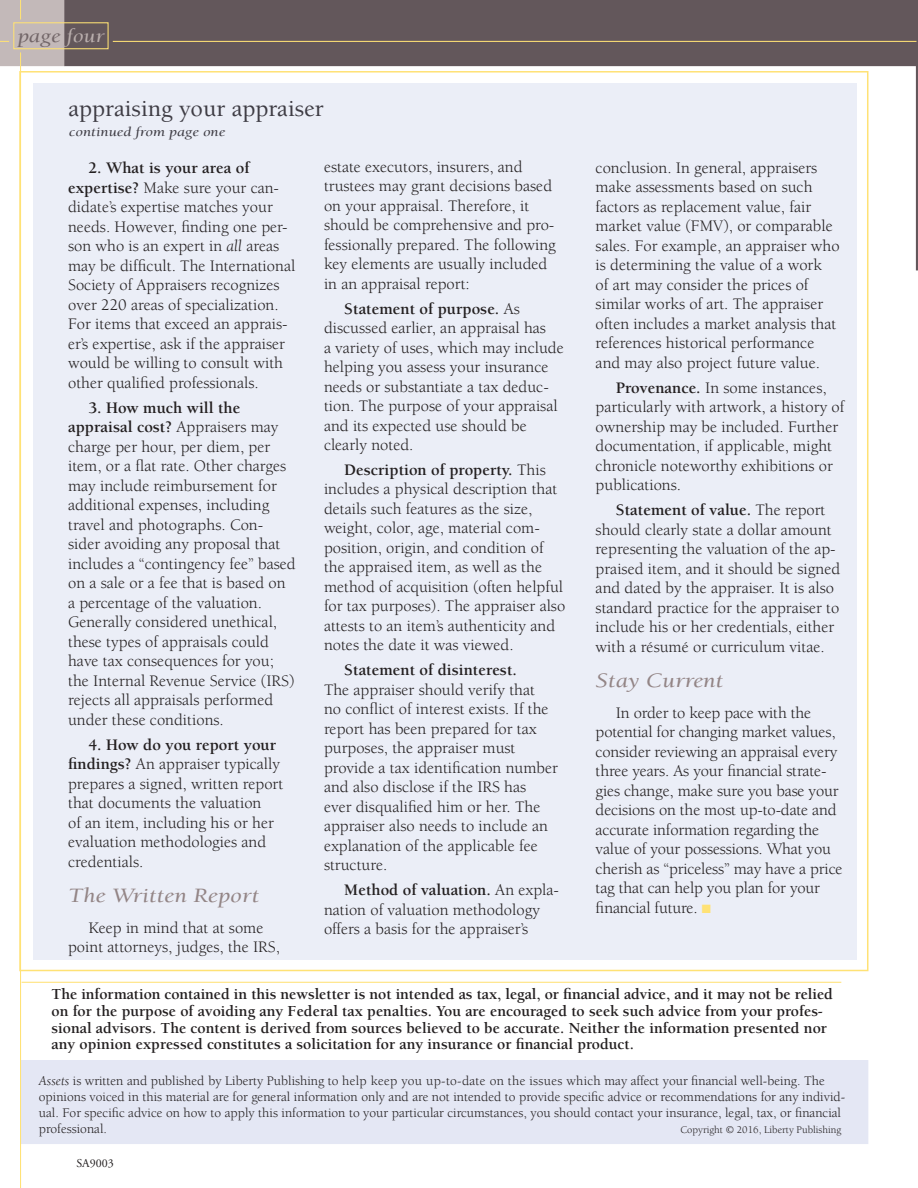
<style>
.page{position:relative;width:918px;height:1188px;background:#fff}
.page>*{position:absolute;margin:0;border:0;box-sizing:border-box;transform-origin:0 0}
.t1{font:500 24px "Berkeley";color:#3e3c44}
.t2{font:italic 21px "Berkeley";color:#938586;scale:1.2 1}
.t3{font:italic 19.5px "Berkeley";color:#726668;scale:1.2 1}
.t4{font:16.5px/19.5px "Berkeley";color:#231f20}
.t5{font:700 16.5px "Berkeley";color:#231f20}
.t6{font:700 15.75px/16.5px "Berkeley";color:#231f20}
.t7{font:13.5px/16.2px "Berkeley";color:#231f20}
.t8{font:italic 13.5px "Berkeley";color:#3e3c44;scale:1.21 1}
.t9{font:12px "Adobe Garamond";color:#231f20}
.t10{font:10.5px "Berkeley";color:#231f20}
.s1{color:#b9aead}
.s2{font-weight:700}
.s3{font-style:italic}
</style>
<div class="page">
<div style="left:21px;top:1060px;width:847px;height:84px;background:#e4e7f4"></div>
<svg style="left:916px;top:66px;width:2px;height:204px"></svg>
<div style="left:65px;top:0;width:853px;height:66px;background:#63575b"></div>
<hr style="left:113px;top:41px;width:803px;height:1px;background:#ffe275">
<div style="left:13px;top:22px;width:96px;height:27px;border:1px solid #ffe275"></div>
<svg style="left:0;top:0;width:65px;height:66px"></svg>
<hr style="left:20px;top:52px;width:1px;height:1136px;background:#ffe275">
<hr style="left:22px;top:982px;width:819px;height:1px;background:#ffe275">
<div style="left:33px;top:83px;width:823px;height:876px;background:#ebeef7"></div>
<p class="t3" style="left:18px;top:25px;width:74px">page <span class="s1">four</span></p>
<h1 class="t1" style="left:69px;top:96px;width:257px">appraising your appraiser</h1>
<p class="t8" style="left:69px;top:125px;width:131px">continued from page one</p>
<p class="t4" style="left:68px;top:159px;width:229px;text-indent:20px"><span class="s2">2. What is your area of expertise?</span> Make sure your can&shy;didate’s expertise matches your needs. However, finding one per&shy;son who is an expert in <span class="s3">all</span> areas may be difficult. The International<br>Society of Appraisers recognizes over 220 areas of specialization.<br>For items that exceed an apprais&shy;er’s expertise, ask if the appraiser would be willing to consult with other qualified professionals.</p>
<p class="t4" style="left:68px;top:398px;width:229px;text-indent:20px"><span class="s2">3. How much will the appraisal cost?</span> Appraisers may charge per hour, per diem, per item, or a flat rate. Other charges may include reimbursement for additional expenses, including travel and photographs. Con&shy;sider avoiding any proposal that includes a “contingency fee” based on a sale or a fee that is based on a percentage of the valuation.<br>Generally considered unethical, these types of appraisals could have tax consequences for you; the Internal Revenue Service (IRS) rejects all appraisals performed under these conditions.</p>
<p class="t4" style="left:68px;top:735px;width:217px;text-indent:20px"><span class="s2">4. How do you report your findings?</span> An appraiser typically prepares a signed, written report that documents the valuation<br>of an item, including his or her evaluation methodologies and credentials.</p>
<p class="t2" style="left:68px;top:885px;width:161px">The Written Report</p>
<p class="t4" style="left:68px;top:918px;width:213px;text-align:center">Keep in mind that at some point attorneys, judges, the IRS,</p>
<p class="t4" style="left:324px;top:157px;width:233px">estate executors, insurers, and trustees may grant decisions based on your appraisal. Therefore, it should be comprehensive and pro&shy;fessionally prepared. The following key elements are usually included in an appraisal report:</p>
<p class="t4" style="left:324px;top:299px;width:241px;text-indent:20px"><span class="s2">Statement of purpose.</span> As discussed earlier, an appraisal has<br>a variety of uses, which may include helping you assess your insurance needs or substantiate a tax deduc&shy;tion. The purpose of your appraisal and its expected use should be clearly noted.</p>
<p class="t4" style="left:324px;top:460px;width:243px;text-indent:20px"><span class="s2">Description of property.</span> This includes a physical description that details such features as the size, weight, color, age, material com&shy;position, origin, and condition of the appraised item, as well as the method of acquisition (often helpful for tax purposes). The appraiser also attests to an item’s authenticity and notes the date it was viewed.</p>
<p class="t5" style="left:344px;top:661px;width:174px">Statement of disinterest.</p>
<p class="t4" style="left:324px;top:680px;width:235px">The appraiser should verify that<br>no conflict of interest exists. If the report has been prepared for tax purposes, the appraiser must provide a tax identification number and also disclose if the IRS has<br>ever disqualified him or her. The appraiser also needs to include an explanation of the applicable fee structure.</p>
<p class="t4" style="left:324px;top:881px;width:237px;text-indent:20px"><span class="s2">Method of valuation.</span> An expla&shy;nation of valuation methodology offers a basis for the appraiser’s</p>
<p class="t4" style="left:596px;top:158px;width:246px">conclusion. In general, appraisers make assessments based on such factors as replacement value, fair market value (FMV), or comparable sales. For example, an appraiser who is determining the value of a work<br>of art may consider the prices of similar works of art. The appraiser often includes a market analysis that references historical performance and may also project future value.</p>
<p class="t4" style="left:596px;top:378px;width:250px;text-indent:20px"><span class="s2">Provenance.</span> In some instances, particularly with artwork, a history of ownership may be included. Further documentation, if applicable, might chronicle noteworthy exhibitions or publications.</p>
<p class="t4" style="left:596px;top:501px;width:246px;text-indent:20px"><span class="s2">Statement of value.</span> The report should clearly state a dollar amount representing the valuation of the ap&shy;praised item, and it should be signed and dated by the appraiser. It is also standard practice for the appraiser to include his or her credentials, either with a résumé or curriculum vitae.</p>
<p class="t2" style="left:596px;top:670px;width:108px">Stay Current</p>
<p class="t4" style="left:596px;top:703px;width:248px;text-indent:20px">In order to keep pace with the potential for changing market values, consider reviewing an appraisal every three years. As your financial strate&shy;gies change, make sure you base your decisions on the most up-to-date and accurate information regarding the value of your possessions. What you cherish as “priceless” may have a price tag that can help you plan for your financial future.</p>
<p class="t6" style="left:52px;top:987px;width:783px">The information contained in this newsletter is not intended as tax, legal, or financial advice, and it may not be relied on for the purpose of avoiding any Federal tax penalties. You are encouraged to seek such advice from your profes&shy;sional advisors. The content is derived from sources believed to be accurate. Neither the information presented nor any opinion expressed constitutes a solicitation for any insurance or financial product.</p>
<p class="t7" style="left:39px;top:1073px;width:808px"><span class="s3">Assets</span> is written and published by Liberty Publishing to help keep you up-to-date on the issues which may affect your financial well-being. The opinions voiced in this material are for general information only and are not intended to provide specific advice or recommendations for any individ&shy;ual. For specific advice on how to apply this information to your particular circumstances, you should contact your insurance, legal, tax, or financial professional.</p>
<p class="t10" style="left:680px;top:1124px;width:162px">Copyright © 2016, Liberty Publishing</p>
<p class="t9" style="left:76px;top:1157px;width:39px">SA9003</p>
</div>
